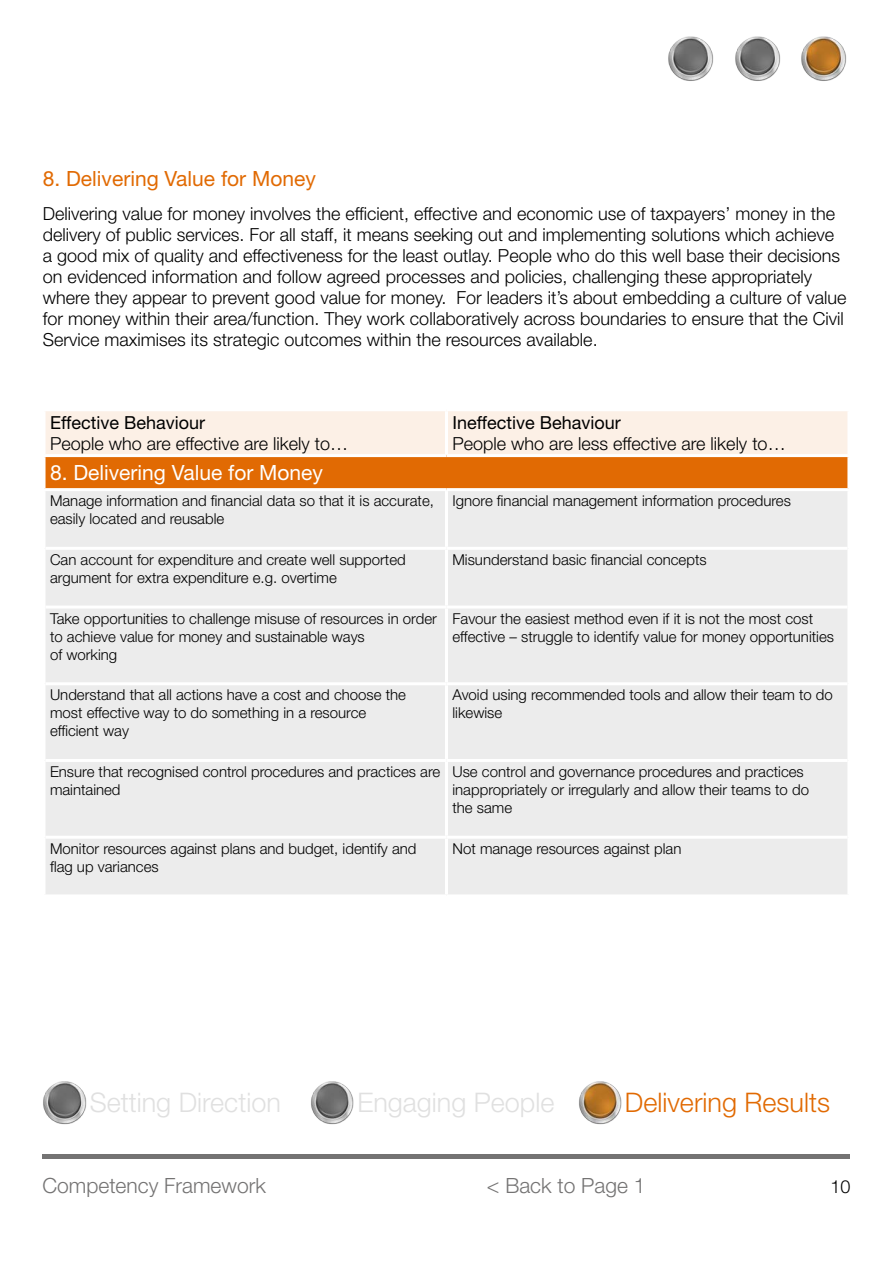
<style>
.page{position:relative;width:893px;height:1263px;background:#fff}
.page>*{position:absolute;margin:0;border:0;box-sizing:border-box;transform-origin:0 0}
.t1{font:300 27px "Helvetica Neue LT Std";color:#e0e0e0}
.t2{font:300 27px "Helvetica Neue LT Std";color:#e16a03}
.t3{font:300 21px "Helvetica Neue LT Std";color:#747373}
.SubHead_in_Table{font:21px "Helvetica Neue LT Std";color:#fff}
.Sub_Heading{font:21px "Helvetica Neue LT Std";color:#e16a03}
.t4{font:300 18px/21px "Helvetica Neue LT Std";color:#000}
.t5{font:300 15px/18px "Helvetica Neue LT Std";color:#000}
.s1{font-weight:400}
</style>
<div class="page">
<img style="left:43px;top:1081px;width:44px;height:44px">
<img style="left:311px;top:1081px;width:43px;height:44px">
<img style="left:579px;top:1081px;width:43px;height:44px">
<img style="left:668px;top:36px;width:46px;height:45px">
<img style="left:735px;top:36px;width:46px;height:45px">
<img style="left:801px;top:36px;width:46px;height:45px">
<div style="left:43px;top:1154px;width:807px;height:5px;background:#747373"></div>
<div style="left:46px;top:411px;width:801px;height:43px;background:#fcf0e6"></div>
<div style="left:44px;top:456px;width:805px;height:34px;background:#e16a03"></div>
<div style="left:46px;top:491px;width:801px;height:403px;background:#ececec"></div>
<hr style="left:43px;top:488px;width:403px;height:3px;background:#fff">
<hr style="left:46px;top:547px;width:400px;height:3px;background:#fff">
<hr style="left:46px;top:605px;width:400px;height:3px;background:#fff">
<hr style="left:46px;top:759px;width:400px;height:3px;background:#fff">
<hr style="left:46px;top:836px;width:400px;height:3px;background:#fff">
<hr style="left:46px;top:682px;width:400px;height:3px;background:#fff">
<hr style="left:445px;top:685px;width:3px;height:74px;background:#fff">
<hr style="left:445px;top:608px;width:3px;height:74px;background:#fff">
<hr style="left:445px;top:762px;width:3px;height:74px;background:#fff">
<hr style="left:445px;top:839px;width:3px;height:55px;background:#fff">
<hr style="left:446px;top:682px;width:401px;height:3px;background:#fff">
<hr style="left:43px;top:457px;width:3px;height:31px;background:#fff">
<hr style="left:847px;top:457px;width:3px;height:31px;background:#fff">
<hr style="left:445px;top:550px;width:3px;height:55px;background:#fff">
<hr style="left:446px;top:605px;width:401px;height:3px;background:#fff">
<hr style="left:446px;top:759px;width:401px;height:3px;background:#fff">
<hr style="left:446px;top:836px;width:401px;height:3px;background:#fff">
<hr style="left:43px;top:454px;width:403px;height:3px;background:#fff">
<hr style="left:446px;top:488px;width:404px;height:3px;background:#fff">
<hr style="left:445px;top:491px;width:3px;height:56px;background:#fff">
<hr style="left:446px;top:547px;width:401px;height:3px;background:#fff">
<hr style="left:445px;top:411px;width:3px;height:43px;background:#fff">
<hr style="left:446px;top:454px;width:404px;height:3px;background:#fff">
<p class="Sub_Heading" style="left:43px;top:166px;width:275px">8. Delivering Value for Money</p>
<p class="t4" style="left:43px;top:202px;width:805px">Delivering value for money involves the efficient, effective and economic use of taxpayers’ money in the delivery of public services. For all staff, it means seeking out and implementing solutions which achieve a good mix of quality and effectiveness for the least outlay. People who do this well base their decisions on evidenced information and follow agreed processes and policies, challenging these appropriately where they appear to prevent good value for money. For leaders it’s about embedding a culture of value for money within their area/function. They work collaboratively across boundaries to ensure that the Civil Service maximises its strategic outcomes within the resources available.</p>
<p class="t4" style="left:50px;top:411px;width:300px"><span class="s1">Effective Behaviour<br></span>People who are effective are likely to…</p>
<p class="t4" style="left:452px;top:411px;width:335px"><span class="s1">Ineffective Behaviour<br></span>People who are less effective are likely to…</p>
<p class="SubHead_in_Table" style="left:50px;top:460px;width:275px">8. Delivering Value for Money</p>
<p class="t5" style="left:50px;top:492px;width:385px">Manage information and financial data so that it is accurate, easily located and reusable</p>
<p class="t5" style="left:452px;top:492px;width:340px">Ignore financial management information procedures</p>
<p class="t5" style="left:50px;top:550px;width:357px">Can account for expenditure and create well supported argument for extra expenditure e.g. overtime</p>
<p class="t5" style="left:452px;top:550px;width:256px">Misunderstand basic financial concepts</p>
<p class="t5" style="left:50px;top:609px;width:388px">Take opportunities to challenge misuse of resources in order to achieve value for money and sustainable ways<br>of working</p>
<p class="t5" style="left:452px;top:609px;width:383px">Favour the easiest method even if it is not the most cost effective – struggle to identify value for money opportunities</p>
<p class="t5" style="left:50px;top:686px;width:357px">Understand that all actions have a cost and choose the most effective way to do something in a resource efficient way</p>
<p class="t5" style="left:452px;top:686px;width:382px">Avoid using recommended tools and allow their team to do likewise</p>
<p class="t5" style="left:50px;top:762px;width:392px">Ensure that recognised control procedures and practices are maintained</p>
<p class="t5" style="left:452px;top:762px;width:358px">Use control and governance procedures and practices inappropriately or irregularly and allow their teams to do the same</p>
<p class="t5" style="left:50px;top:839px;width:368px">Monitor resources against plans and budget, identify and flag up variances</p>
<p class="t5" style="left:452px;top:839px;width:230px">Not manage resources against plan</p>
<h1 class="t1" style="left:90px;top:1086px;width:193px">Setting Direction</h1>
<h1 class="t1" style="left:357px;top:1086px;width:199px">Engaging People</h1>
<h1 class="t2" style="left:625px;top:1086px;width:207px">Delivering Results</h1>
<h2 class="t3" style="left:43px;top:1172px;width:225px">Competency Framework</h2>
<p class="t4" style="left:830px;top:1176px;width:22px">10</p>
<h2 class="t3" style="left:487px;top:1172px;width:160px">&lt; Back to Page 1</h2>
</div>
